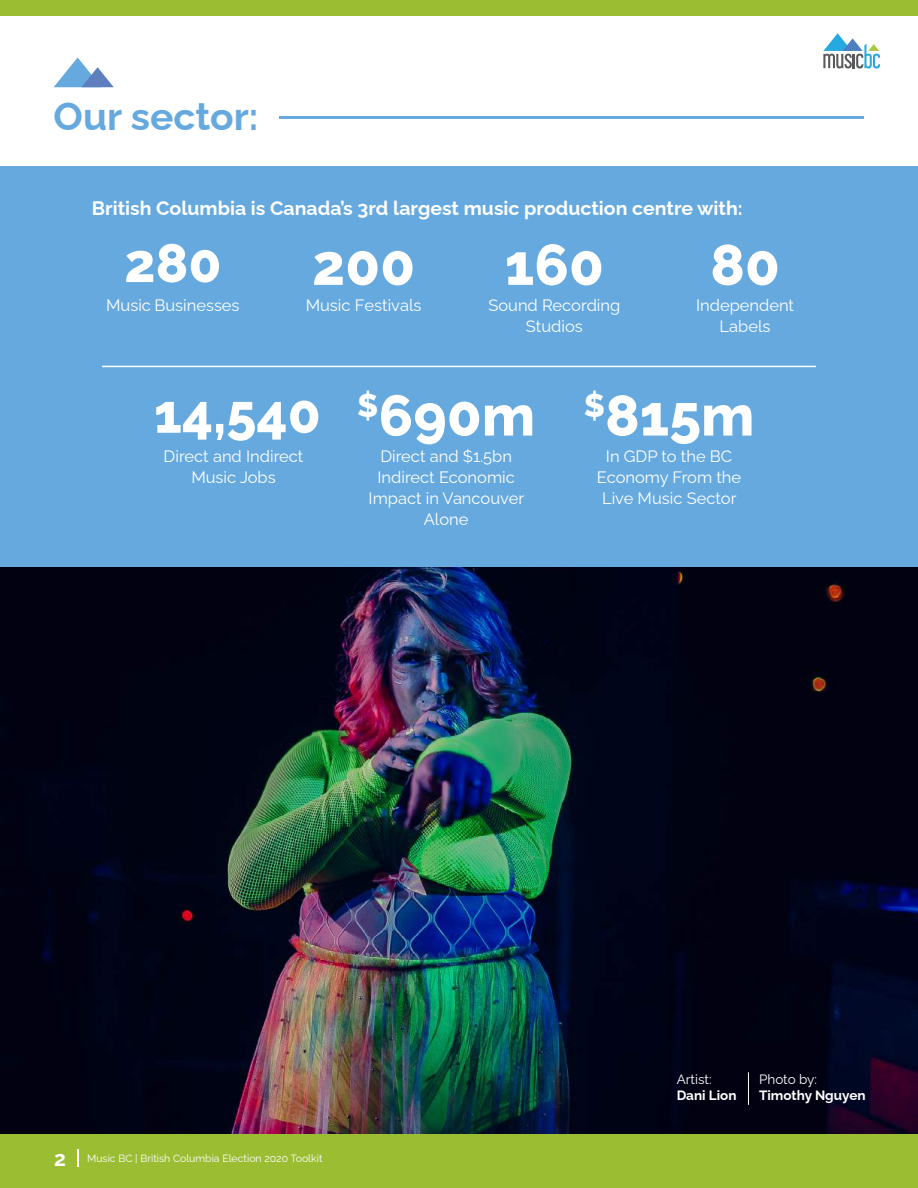
<style>
.page{position:relative;width:918px;height:1188px;background:#fff}
.page>*{position:absolute;margin:0;border:0;box-sizing:border-box;transform-origin:0 0}
.t1{font:800 57px "Raleway";color:#fff}
.t2{font:800 54px "Raleway";color:#fff}
.t3{font:700 39px "Raleway";color:#65a9df}
.t4{font:700 19.5px "Raleway";color:#fff}
.t5{font:16.5px/21px "Raleway";color:#fff;text-align:center}
.t6{font:700 13.5px "Raleway";color:#fff}
.t7{font:13.5px "Raleway";color:#fff}
.t8{font:10.5px "Raleway";color:#fff}
.s1{font-weight:700;font-size:21px}
</style>
<div class="page">
<div style="left:0;top:1134px;width:918px;height:54px;background:#9bbd32"></div>
<svg style="left:78px;top:1149px;width:1px;height:17px"></svg>
<svg style="left:823px;top:33px;width:57px;height:36px"></svg>
<div style="left:0;top:0;width:918px;height:16px;background:#9bbd32"></div>
<img style="left:0;top:567px;width:918px;height:567px">
<div style="left:0;top:166px;width:918px;height:401px;background:#65a9df"></div>
<hr style="left:102px;top:366px;width:714px;height:1px;background:#fff">
<hr style="left:748px;top:1072px;width:1px;height:33px;background:#fff">
<hr style="left:280px;top:117px;width:584px;height:2px;background:#65a9df">
<svg style="left:54px;top:57px;width:60px;height:30px"></svg>
<h3 class="t3" style="left:54px;top:85px;width:206px">Our sector:</h3>
<p class="t4" style="left:92px;top:192px;width:652px">British Columbia is Canada’s 3rd largest music production centre with:</p>
<h2 class="t2" style="left:124px;top:220px;width:99px">280</h2>
<p class="t5" style="left:106px;top:293px;width:135px">Music Businesses</p>
<h1 class="t1" style="left:312px;top:219px;width:105px">200</h1>
<p class="t5" style="left:306px;top:293px;width:117px">Music Festivals</p>
<h1 class="t1" style="left:505px;top:219px;width:101px">160</h1>
<p class="t5" style="left:488px;top:293px;width:133px">Sound Recording<br>Studios</p>
<h1 class="t1" style="left:710px;top:219px;width:71px">80</h1>
<p class="t5" style="left:696px;top:293px;width:100px">Independent<br>Labels</p>
<h2 class="t2" style="left:154px;top:371px;width:168px">14,540</h2>
<p class="t5" style="left:164px;top:444px;width:141px">Direct and Indirect<br>Music Jobs</p>
<h1 class="t1" style="left:357px;top:370px;width:179px"><sup>$</sup>690m</h1>
<p class="t5" style="left:369px;top:444px;width:157px">Direct and $1.5bn<br>Indirect Economic<br>Impact in Vancouver<br>Alone</p>
<h1 class="t1" style="left:584px;top:370px;width:172px"><sup>$</sup>815m</h1>
<p class="t5" style="left:597px;top:444px;width:146px">In GDP to the BC<br>Economy From the<br>Live Music Sector</p>
<p class="t8" style="left:54px;top:1150px;width:270px"><span class="s1">2</span> Music BC | British Columbia Election 2020 Toolkit</p>
<p class="t7" style="left:677px;top:1068px;width:36px">Artist:</p>
<p class="t6" style="left:677px;top:1084px;width:61px">Dani Lion</p>
<p class="t7" style="left:759px;top:1068px;width:60px">Photo by:</p>
<p class="t6" style="left:759px;top:1084px;width:108px">Timothy Nguyen</p>
</div>
